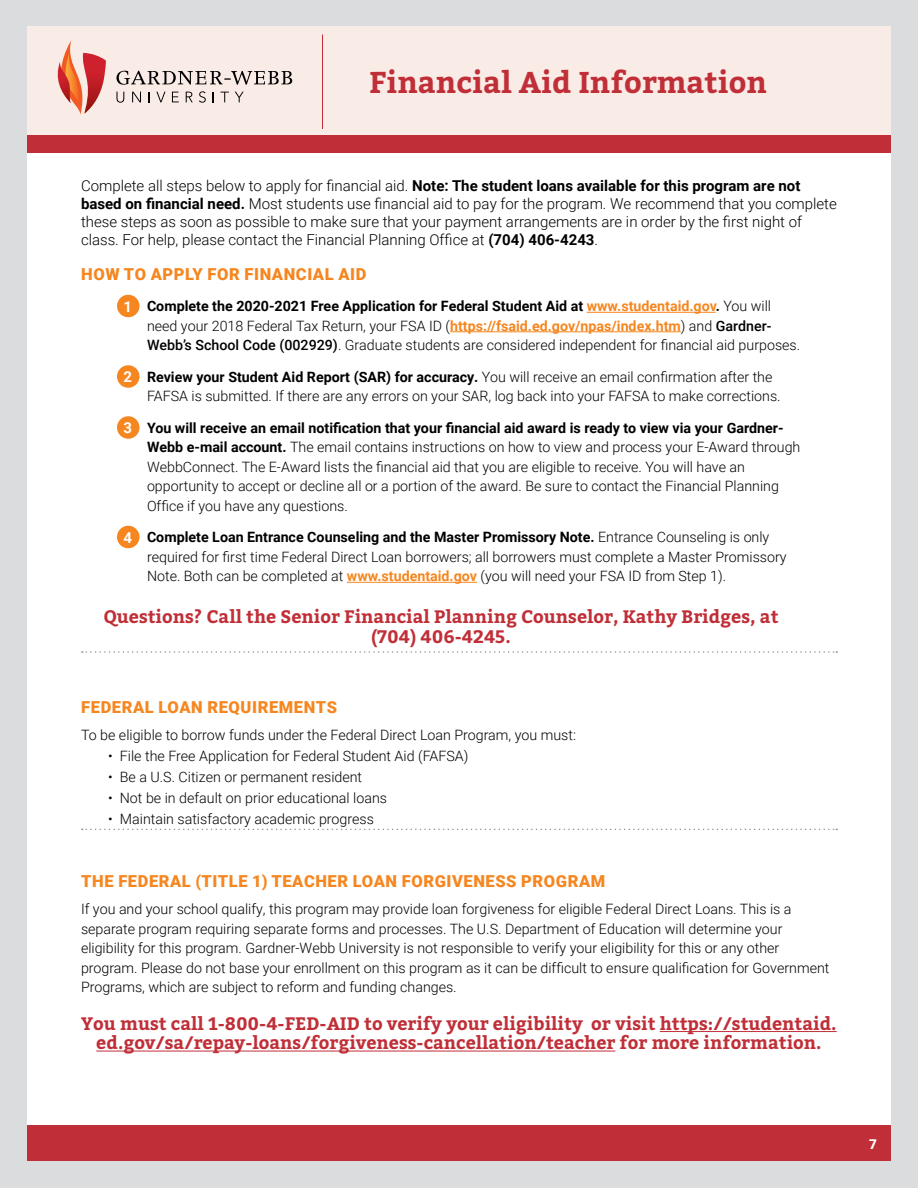
<style>
.page{position:relative;width:918px;height:1188px;background:#fff}
.page>*{position:absolute;margin:0;border:0;box-sizing:border-box;transform-origin:0 0}
.t1{font:700 30px "Bitter";color:#c02f38}
.t2{font:700 18px/19.5px "Bitter";color:#c02f38;text-align:center}
.t3{font:900 16.5px "Roboto";letter-spacing:.035em;color:#f6861f}
.t4{font:300 15px/18px "Roboto";color:#000}
.t5{font:300 14.25px/19.5px "Roboto";color:#000}
.t6{font:900 13.5px "Roboto";color:#fff}
.s1{font-weight:700}
.s2{font-weight:700;font-size:15px;color:#fff}
.s3{font-weight:700;color:#f6861f}
.s4{font-weight:500}
</style>
<div class="page">
<div style="left:27px;top:1125px;width:864px;height:36px;background:#c02f38"></div>
<div style="left:0;top:0;width:918px;height:1188px;border:27px solid #dbdcdd"></div>
<div style="left:27px;top:26px;width:864px;height:118px;background:#f9ebe6"></div>
<div style="left:27px;top:135px;width:864px;height:18px;background:#c02f38"></div>
<hr style="left:322px;top:34px;width:1px;height:95px;background:#c02f38">
<svg style="left:116px;top:92px;width:8px;height:11px"></svg>
<svg style="left:132px;top:92px;width:9px;height:10px"></svg>
<svg style="left:156px;top:92px;width:10px;height:10px"></svg>
<svg style="left:172px;top:92px;width:7px;height:10px"></svg>
<svg style="left:186px;top:92px;width:7px;height:10px"></svg>
<svg style="left:199px;top:91px;width:7px;height:12px"></svg>
<svg style="left:221px;top:92px;width:8px;height:10px"></svg>
<svg style="left:235px;top:92px;width:9px;height:10px"></svg>
<svg style="left:116px;top:71px;width:176px;height:14px"></svg>
<svg style="left:57px;top:41px;width:49px;height:74px"></svg>
<hr style="left:587px;top:312px;width:129px;height:1px;background:#f6861f">
<hr style="left:450px;top:331px;width:231px;height:1px;background:#f6861f">
<hr style="left:347px;top:582px;width:130px;height:1px;background:#f6861f">
<hr style="left:660px;top:1031px;width:177px;height:1px;background:#c02f38">
<hr style="left:96px;top:1051px;width:519px;height:1px;background:#c02f38">
<div style="left:117px;top:295px;width:23px;height:22px;background:#f6861f;border-radius:50%"></div>
<div style="left:117px;top:365px;width:23px;height:23px;background:#f6861f;border-radius:50%"></div>
<div style="left:117px;top:416px;width:23px;height:23px;background:#f6861f;border-radius:50%"></div>
<div style="left:117px;top:526px;width:23px;height:22px;background:#f6861f;border-radius:50%"></div>
<svg style="left:82px;top:651px;width:755px;height:2px"></svg>
<svg style="left:82px;top:829px;width:755px;height:1px"></svg>
<h1 class="t1" style="left:369px;top:62px;width:399px">Financial Aid Information</h1>
<p class="t4" style="left:81px;top:176px;width:757px">Complete all steps below to apply for financial aid. <span class="s1">Note: The student loans available for this program are not based on financial need.</span> Most students use financial aid to pay for the program. We recommend that you complete these steps as soon as possible to make sure that your payment arrangements are in order by the first night of class. For help, please contact the Financial Planning Office at <span class="s1">(704) 406-4243</span>.</p>
<p class="t3" style="left:81px;top:262px;width:287px">HOW TO APPLY FOR FINANCIAL AID</p>
<p class="t5" style="left:147px;top:296px;width:655px;text-indent:-23px"><span class="s2">1</span> <span class="s1">Complete the 2020-2021 Free Application for Federal Student Aid at</span> <span class="s3">www.studentaid.gov</span><span class="s1">.</span> You will need your 2018 Federal Tax Return, your FSA ID (<span class="s3">https://fsaid.ed.gov/npas/index.htm</span>) and <span class="s4">Gardner-<br>Webb’s School Code (002929)</span>. Graduate students are considered independent for financial aid purposes.</p>
<p class="t5" style="left:147px;top:366px;width:635px;text-indent:-23px"><span class="s2">2</span> <span class="s1">Review your Student Aid Report (SAR) for accuracy.</span> You will receive an email confirmation after the<br>FAFSA is submitted. If there are any errors on your SAR, log back into your FAFSA to make corrections.</p>
<p class="t5" style="left:147px;top:417px;width:655px;text-indent:-23px"><span class="s2">3</span> <span class="s1">You will receive an email notification that your financial aid award is ready to view via your Gardner-Webb e-mail account.</span> The email contains instructions on how to view and process your E-Award through WebbConnect. The E-Award lists the financial aid that you are eligible to receive. You will have an opportunity to accept or decline all or a portion of the award. Be sure to contact the Financial Planning Office if you have any questions.</p>
<p class="t5" style="left:147px;top:527px;width:641px;text-indent:-23px"><span class="s2">4</span> <span class="s1">Complete Loan Entrance Counseling and the Master Promissory Note.</span> Entrance Counseling is only required for first time Federal Direct Loan borrowers; all borrowers must complete a Master Promissory<br>Note. Both can be completed at <span class="s3">www.studentaid.gov</span> (you will need your FSA ID from Step 1).</p>
<p class="t2" style="left:103px;top:608px;width:677px">Questions? Call the Senior Financial Planning Counselor, Kathy Bridges, at (704) 406-4245.</p>
<p class="t3" style="left:81px;top:696px;width:257px">FEDERAL LOAN REQUIREMENTS</p>
<p class="t5" style="left:81px;top:725px;width:497px">To be eligible to borrow funds under the Federal Direct Loan Program, you must:</p>
<p class="t5" style="left:108px;top:746px;width:362px">• File the Free Application for Federal Student Aid (FAFSA)</p>
<p class="t5" style="left:108px;top:767px;width:256px">• Be a U.S. Citizen or permanent resident</p>
<p class="t5" style="left:108px;top:788px;width:281px">• Not be in default on prior educational loans</p>
<p class="t5" style="left:108px;top:809px;width:268px">• Maintain satisfactory academic progress</p>
<p class="t3" style="left:81px;top:870px;width:526px">THE FEDERAL (TITLE 1) TEACHER LOAN FORGIVENESS PROGRAM</p>
<p class="t5" style="left:81px;top:899px;width:750px">If you and your school qualify, this program may provide loan forgiveness for eligible Federal Direct Loans. This is a separate program requiring separate forms and processes. The U.S. Department of Education will determine your eligibility for this program. Gardner-Webb University is not responsible to verify your eligibility for this or any other program. Please do not base your enrollment on this program as it can be difficult to ensure qualification for Government Programs, which are subject to reform and funding changes.</p>
<p class="t2" style="left:81px;top:1014px;width:757px">You must call 1-800-4-FED-AID to verify your eligibility or visit https://studentaid. ed.gov/sa/repay-loans/forgiveness-cancellation/teacher for more information.</p>
<p class="t6" style="left:869px;top:1134px;width:9px">7</p>
</div>
